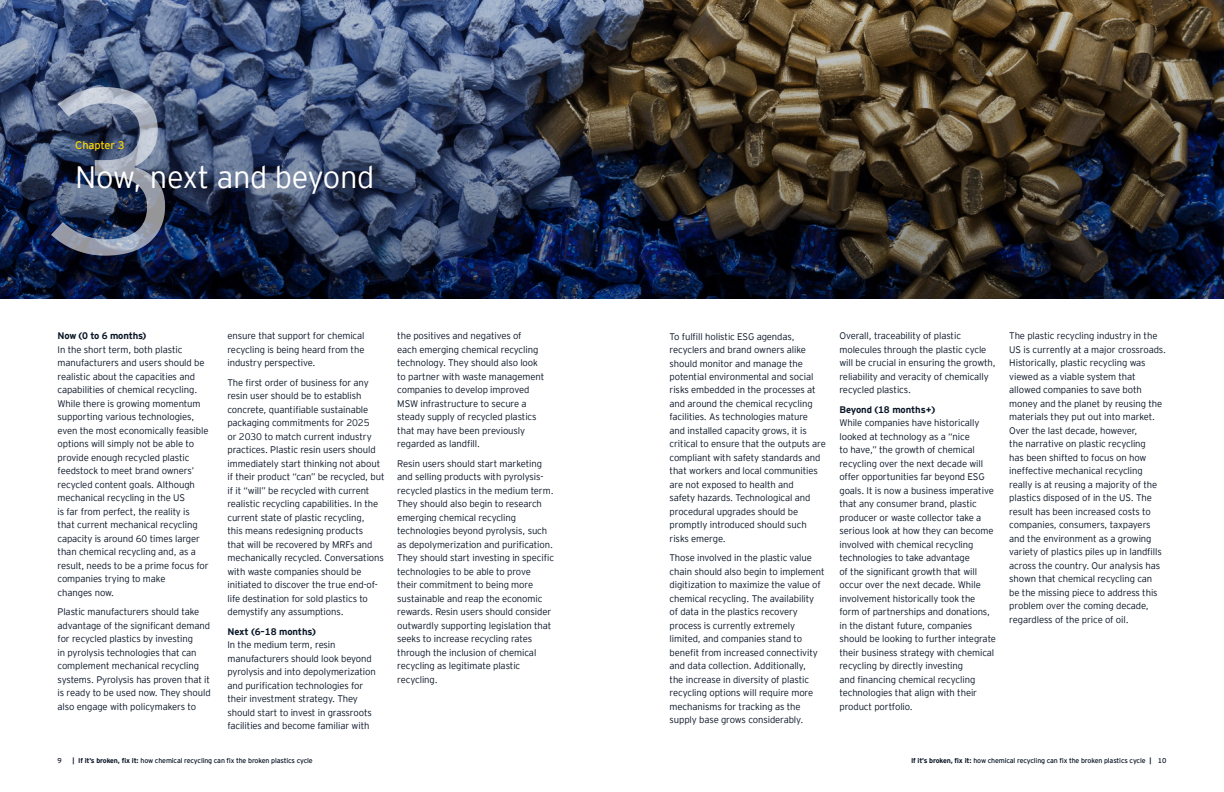
<style>
.page{position:relative;width:1224px;height:792px;background:#fff}
.page>*{position:absolute;margin:0;border:0;box-sizing:border-box;transform-origin:0 0}
.t1{font:300 233.6px "EY Interstate";color:#fff}
.t2{font:300 30.8px "EY Interstate";letter-spacing:-.01em;color:#fff}
.t3{font:11px "EY Interstate";letter-spacing:-.01em;color:#ffd400}
.t4{font:300 9.5px/13.5px "EY Interstate";letter-spacing:-.01em;color:#0a1627}
.t5{font:700 9.5px "EY Interstate";letter-spacing:-.01em;color:#0a1627}
.t6{font:7px "EY Interstate";letter-spacing:-.02em;color:#0a1627}
.s1{font-weight:700}
</style>
<div class="page">
<img style="left:0;top:0;width:1224px;height:298px">
<h1 class="t1" style="left:40px;top:4px;width:146px">3</h1>
<p class="t3" style="left:75px;top:137px;width:51px">Chapter 3</p>
<h2 class="t2" style="left:75px;top:155px;width:301px">Now, next and beyond</h2>
<p class="t5" style="left:58px;top:329px;width:90px">Now (0 to 6 months)</p>
<p class="t4" style="left:58px;top:342px;width:153px">In the short term, both plastic manufacturers and users should be realistic about the capacities and capabilities of chemical recycling.<br>While there is growing momentum supporting various technologies, even the most economically feasible options will simply not be able to provide enough recycled plastic feedstock to meet brand owners’ recycled content goals. Although mechanical recycling in the US<br>is far from perfect, the reality is that current mechanical recycling capacity is around 60 times larger than chemical recycling and, as a result, needs to be a prime focus for companies trying to make<br>changes now.</p>
<p class="t4" style="left:58px;top:605px;width:155px">Plastic manufacturers should take advantage of the significant demand for recycled plastics by investing<br>in pyrolysis technologies that can complement mechanical recycling systems. Pyrolysis has proven that it is ready to be used now. They should also engage with policymakers to</p>
<p class="t4" style="left:227px;top:329px;width:139px;text-align:justify">ensure that support for chemical recycling is being heard from the industry perspective.</p>
<p class="t4" style="left:227px;top:375px;width:159px">The first order of business for any resin user should be to establish concrete, quantifiable sustainable packaging commitments for 2025<br>or 2030 to match current industry practices. Plastic resin users should immediately start thinking not about if their product “can” be recycled, but if it “will” be recycled with current realistic recycling capabilities. In the current state of plastic recycling,<br>this means redesigning products<br>that will be recovered by MRFs and mechanically recycled. Conversations with waste companies should be initiated to discover the true end-of&shy;life destination for sold plastics to demystify any assumptions.</p>
<p class="t5" style="left:227px;top:625px;width:90px">Next (6–18 months)</p>
<p class="t4" style="left:227px;top:638px;width:150px">In the medium term, resin manufacturers should look beyond pyrolysis and into depolymerization and purification technologies for their investment strategy. They should start to invest in grassroots facilities and become familiar with</p>
<p class="t4" style="left:397px;top:329px;width:148px">the positives and negatives of<br>each emerging chemical recycling technology. They should also look to partner with waste management companies to develop improved<br>MSW infrastructure to secure a steady supply of recycled plastics that may have been previously regarded as landfill.</p>
<p class="t4" style="left:397px;top:456px;width:158px">Resin users should start marketing and selling products with pyrolysis&shy;recycled plastics in the medium term.<br>They should also begin to research emerging chemical recycling technologies beyond pyrolysis, such as depolymerization and purification.<br>They should start investing in specific technologies to be able to prove<br>their commitment to being more sustainable and reap the economic rewards. Resin users should consider outwardly supporting legislation that seeks to increase recycling rates through the inclusion of chemical recycling as legitimate plastic recycling.</p>
<p class="t4" style="left:670px;top:329px;width:158px">To fulfill holistic ESG agendas, recyclers and brand owners alike should monitor and manage the potential environmental and social risks embedded in the processes at and around the chemical recycling facilities. As technologies mature and installed capacity grows, it is critical to ensure that the outputs are compliant with safety standards and that workers and local communities are not exposed to health and<br>safety hazards. Technological and procedural upgrades should be promptly introduced should such risks emerge.</p>
<p class="t4" style="left:670px;top:551px;width:157px">Those involved in the plastic value chain should also begin to implement digitization to maximize the value of chemical recycling. The availability of data in the plastics recovery process is currently extremely limited, and companies stand to benefit from increased connectivity and data collection. Additionally,<br>the increase in diversity of plastic recycling options will require more mechanisms for tracking as the supply base grows considerably.</p>
<p class="t4" style="left:839px;top:329px;width:158px">Overall, traceability of plastic molecules through the plastic cycle will be crucial in ensuring the growth, reliability and veracity of chemically recycled plastics.</p>
<p class="t5" style="left:839px;top:403px;width:97px">Beyond (18 months+)</p>
<p class="t4" style="left:839px;top:416px;width:158px">While companies have historically looked at technology as a “nice<br>to have,” the growth of chemical recycling over the next decade will offer opportunities far beyond ESG goals. It is now a business imperative that any consumer brand, plastic producer or waste collector take a serious look at how they can become involved with chemical recycling technologies to take advantage<br>of the significant growth that will occur over the next decade. While involvement historically took the form of partnerships and donations, in the distant future, companies should be looking to further integrate their business strategy with chemical recycling by directly investing<br>and financing chemical recycling technologies that align with their product portfolio.</p>
<p class="t4" style="left:1009px;top:329px;width:158px">The plastic recycling industry in the US is currently at a major crossroads.<br>Historically, plastic recycling was viewed as a viable system that allowed companies to save both money and the planet by reusing the materials they put out into market.<br>Over the last decade, however,<br>the narrative on plastic recycling<br>has been shifted to focus on how ineffective mechanical recycling really is at reusing a majority of the plastics disposed of in the US. The result has been increased costs to companies, consumers, taxpayers and the environment as a growing variety of plastics piles up in landfills across the country. Our analysis has shown that chemical recycling can<br>be the missing piece to address this problem over the coming decade, regardless of the price of oil.</p>
<p class="t6" style="left:58px;top:756px;width:6px">9</p>
<p class="t6" style="left:73px;top:756px;width:242px"><span class="s1">| If it’s broken, fix it:</span> how chemical recycling can fix the broken plastics cycle</p>
<p class="t6" style="left:911px;top:756px;width:257px"><span class="s1">If it’s broken, fix it:</span> how chemical recycling can fix the broken plastics cycle <span class="s1">|</span> 10</p>
</div>
